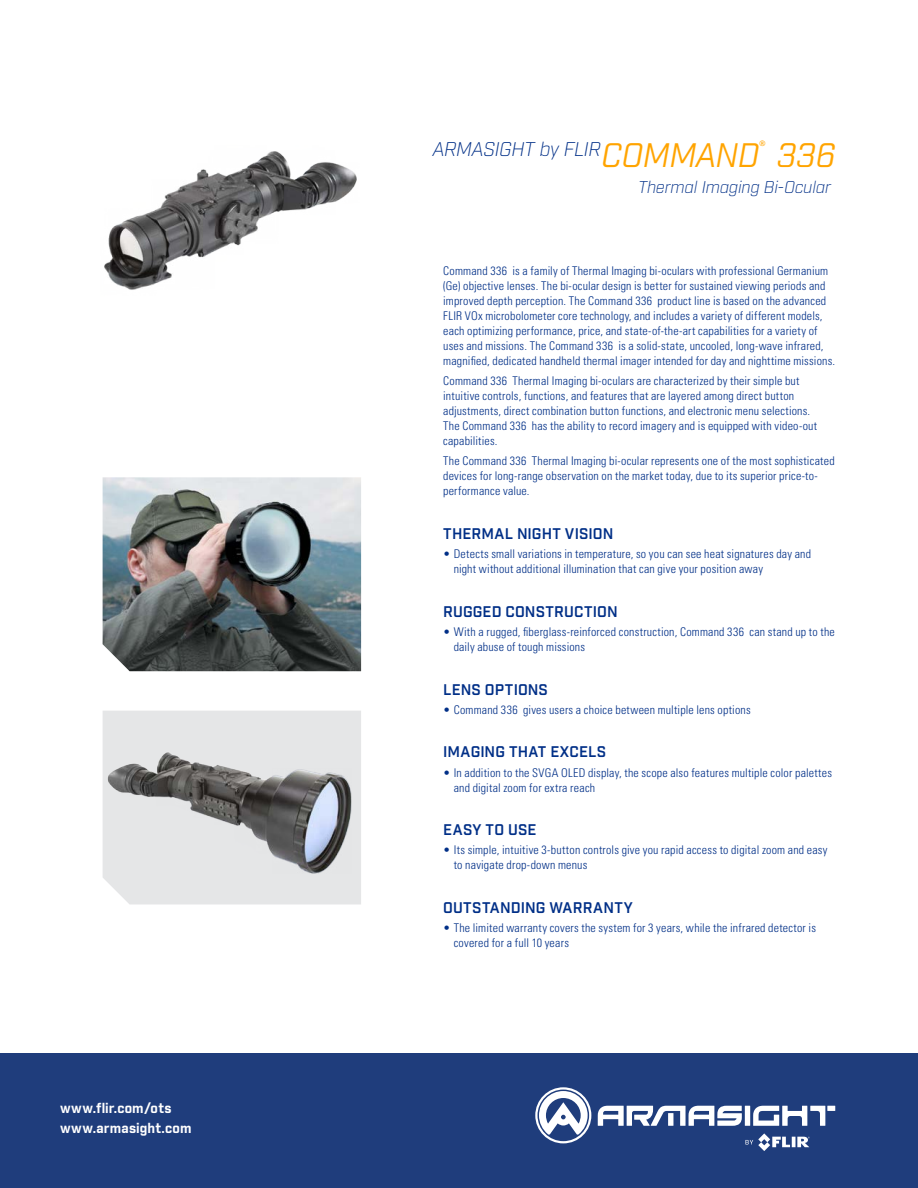
<style>
.page{position:relative;width:918px;height:1188px;background:#fff}
.page>*{position:absolute;margin:0;border:0;box-sizing:border-box;transform-origin:0 0}
.t1{font:italic 300 19.2px "Industry";letter-spacing:-.025em;color:#002f87}
.t2{font:italic 300 16.5px "Industry";color:#002f87}
.t3{font:600 15px "Industry";letter-spacing:.01em;color:#002f87}
.t4{font:700 13.5px/19.5px "Industry";letter-spacing:.015em;color:#fff}
.t5{font:300 condensed 12px/15px "Univers LT Std";letter-spacing:.015em;color:#002f87}
.t6{font:700 7.5px "Univers LT Std";color:#ffa400}
.s1{font-weight:400;font-size:33px;color:#ffa400}
</style>
<div class="page">
<div style="left:0;top:1053px;width:918px;height:135px;background:#1f3d7c"></div>
<img style="left:103px;top:477px;width:258px;height:194px">
<img style="left:104px;top:151px;width:253px;height:139px">
<img style="left:103px;top:712px;width:258px;height:190px">
<svg style="left:745px;top:1133px;width:65px;height:18px"></svg>
<svg style="left:535px;top:1087px;width:56px;height:56px"></svg>
<div style="left:745px;top:1106px;width:5px;height:20px;background:#fff"></div>
<svg style="left:753px;top:1106px;width:72px;height:20px"></svg>
<div style="left:827px;top:1106px;width:8px;height:5px;background:#fff"></div>
<svg style="left:598px;top:1106px;width:144px;height:20px"></svg>
<p class="t4" style="left:60px;top:1100px;width:133px">www.flir.com/ots www.armasight.com</p>
<p class="t6" style="left:760px;top:139px;width:7px">®</p>
<h1 class="t1" style="left:432px;top:138px;width:404px">ARMASIGHT by FLIR<span class="s1">COMMAND 336</span></h1>
<h2 class="t2" style="left:638px;top:177px;width:194px">Thermal Imaging Bi-Ocular</h2>
<p class="t5" style="left:443px;top:263px;width:393px">Command 336 is a family of Thermal Imaging bi-oculars with professional Germanium (Ge) objective lenses. The bi-ocular design is better for sustained viewing periods and improved depth perception. The Command 336 product line is based on the advanced FLIR VOx microbolometer core technology, and includes a variety of different models, each optimizing performance, price, and state-of-the-art capabilities for a variety of uses and missions. The Command 336 is a solid-state, uncooled, long-wave infrared, magnified, dedicated handheld thermal imager intended for day and nighttime missions.</p>
<p class="t5" style="left:443px;top:373px;width:375px">Command 336 Thermal Imaging bi-oculars are characterized by their simple but intuitive controls, functions, and features that are layered among direct button adjustments, direct combination button functions, and electronic menu selections.<br>The Command 336 has the ability to record imagery and is equipped with video-out capabilities.</p>
<p class="t5" style="left:443px;top:453px;width:393px">The Command 336 Thermal Imaging bi-ocular represents one of the most sophisticated devices for long-range observation on the market today, due to its superior price-to&shy;performance value.</p>
<p class="t3" style="left:443px;top:525px;width:172px">THERMAL NIGHT VISION</p>
<p class="t5" style="left:454px;top:547px;width:359px;text-indent:-10px">• Detects small variations in temperature, so you can see heat signatures day and night without additional illumination that can give your position away</p>
<p class="t3" style="left:443px;top:602px;width:176px">RUGGED CONSTRUCTION</p>
<p class="t5" style="left:454px;top:624px;width:383px;text-indent:-10px">• With a rugged, fiberglass-reinforced construction, Command 336 can stand up to the daily abuse of tough missions</p>
<p class="t3" style="left:443px;top:680px;width:106px">LENS OPTIONS</p>
<p class="t5" style="left:443px;top:702px;width:309px">• Command 336 gives users a choice between multiple lens options</p>
<p class="t3" style="left:443px;top:743px;width:165px">IMAGING THAT EXCELS</p>
<p class="t5" style="left:454px;top:765px;width:380px;text-indent:-10px">• In addition to the SVGA OLED display, the scope also features multiple color palettes and digital zoom for extra reach</p>
<p class="t3" style="left:443px;top:821px;width:95px">EASY TO USE</p>
<p class="t5" style="left:454px;top:843px;width:375px;text-indent:-10px">• Its simple, intuitive 3-button controls give you rapid access to digital zoom and easy to navigate drop-down menus</p>
<p class="t3" style="left:443px;top:898px;width:191px">OUTSTANDING WARRANTY</p>
<p class="t5" style="left:454px;top:920px;width:364px;text-indent:-10px">• The limited warranty covers the system for 3 years, while the infrared detector is covered for a full 10 years</p>
</div>
